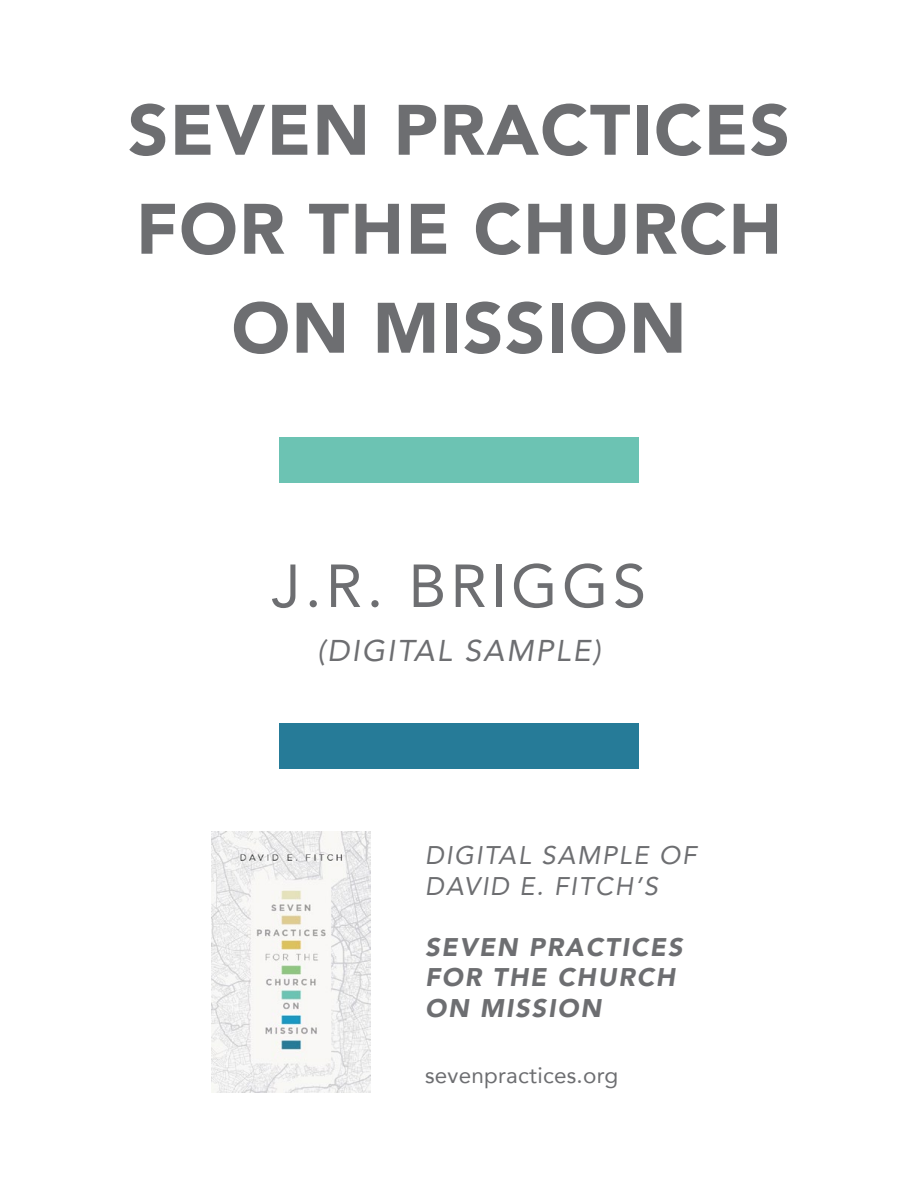
<style>
.page{position:relative;width:918px;height:1188px;background:#fff}
.page>*{position:absolute;margin:0;border:0;box-sizing:border-box;transform-origin:0 0}
.t1{font:900 70.5px/99px "Avenir";letter-spacing:.02em;color:#6d6e71;text-align:center}
.t2{font:60px "Avenir";letter-spacing:.07em;color:#6d6e71}
.t3{font:italic 30px "Avenir";letter-spacing:.07em;color:#6d6e71}
.t4{font:italic 900 25.5px/30.6px "Avenir";letter-spacing:.07em;color:#6d6e71}
.t5{font:italic 25.5px/30.6px "Avenir";letter-spacing:.07em;color:#6d6e71}
.t6{font:22.5px "Avenir";letter-spacing:.01em;color:#6d6e71}
</style>
<div class="page">
<img style="left:212px;top:831px;width:159px;height:262px">
<div style="left:279px;top:437px;width:360px;height:46px;background:#6cc3b3"></div>
<div style="left:279px;top:723px;width:360px;height:46px;background:#267b98"></div>
<p class="t1" style="left:128px;top:79px;width:664px">SEVEN PRACTICES<br>FOR THE CHURCH<br>ON MISSION</p>
<p class="t2" style="left:272px;top:538px;width:376px">J.R. BRIGGS</p>
<p class="t3" style="left:317px;top:632px;width:285px">(DIGITAL SAMPLE)</p>
<p class="t5" style="left:425px;top:840px;width:273px">DIGITAL SAMPLE OF<br>DAVID E. FITCH’S</p>
<p class="t4" style="left:425px;top:931px;width:259px">SEVEN PRACTICES<br>FOR THE CHURCH<br>ON MISSION</p>
<p class="t6" style="left:425px;top:1057px;width:195px">sevenpractices.org</p>
</div>
